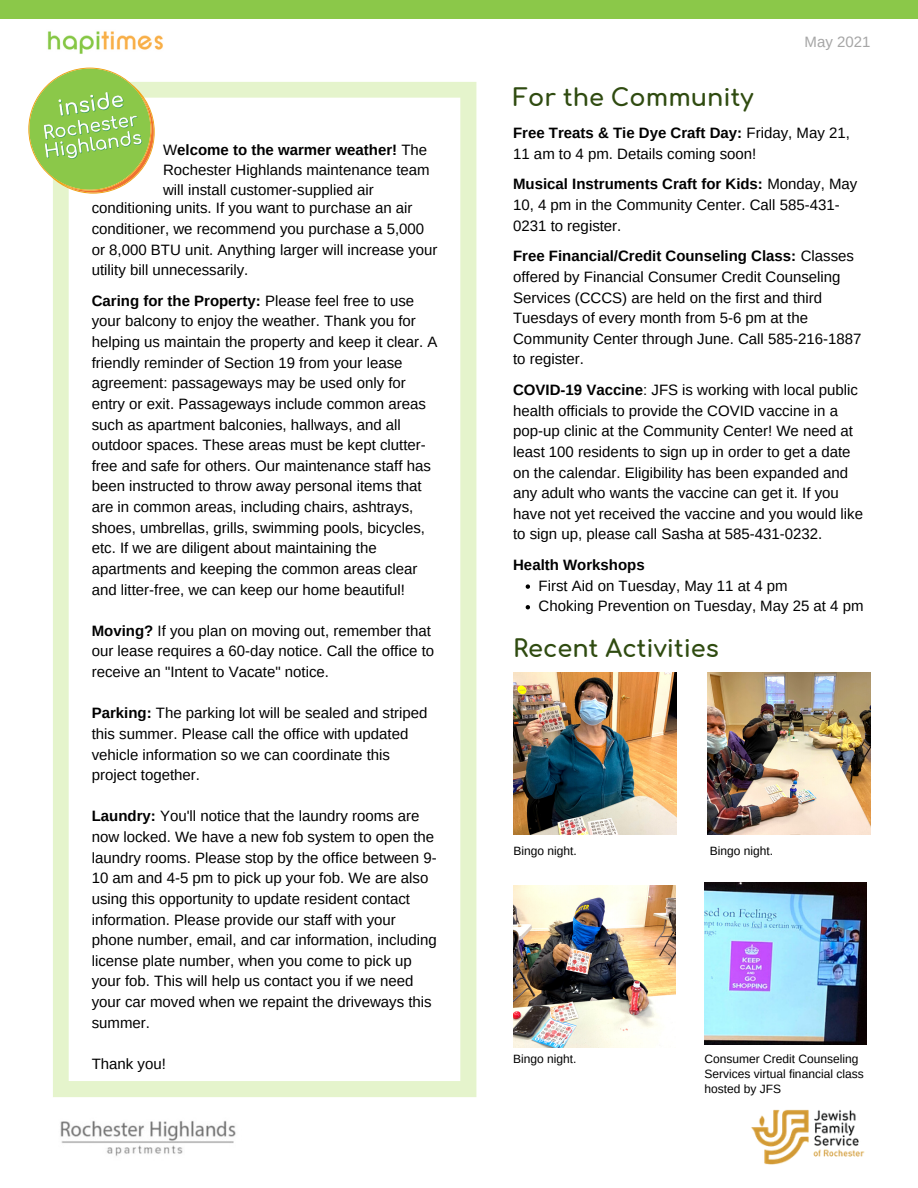
<style>
.page{position:relative;width:918px;height:1188px;background:#fff}
.page>*{position:absolute;margin:0;border:0;box-sizing:border-box;transform-origin:0 0}
.t1{font:700 24px "Comfortaa";color:#2f4b10}
.t2{font:15px/20.7px "Arimo";color:#000}
.t3{font:700 15px "Arimo";color:#000}
.t4{font:15px "Arimo";color:#a6a6a6}
.t5{font:12px/15px "Arimo";color:#000}
.s1{font-weight:700}
</style>
<div class="page">
<img style="left:47px;top:31px;width:116px;height:23px">
<svg style="left:53px;top:82px;width:423px;height:1015px"></svg>
<div style="left:0;top:0;width:918px;height:19px;background:#8bc849"></div>
<svg style="left:28px;top:68px;width:127px;height:126px"></svg>
<img style="left:60px;top:1120px;width:176px;height:36px">
<img style="left:751px;top:1110px;width:114px;height:55px">
<img style="left:513px;top:672px;width:163px;height:163px">
<img style="left:55px;top:88px;width:72px;height:22px">
<img style="left:40px;top:110px;width:105px;height:53px">
<svg style="left:526px;top:584px;width:4px;height:5px"></svg>
<svg style="left:526px;top:605px;width:4px;height:4px"></svg>
<img style="left:708px;top:672px;width:162px;height:163px">
<img style="left:704px;top:882px;width:163px;height:163px">
<img style="left:513px;top:885px;width:163px;height:163px">
<p class="t2" style="left:163px;top:139px;width:268px;line-height:20.2px">W<span class="s1">elcome to the warmer weather!</span> The<br>Rochester Highlands maintenance team will install customer-supplied air</p>
<p class="t2" style="left:92px;top:198px;width:347px">conditioning units. If you want to purchase an air conditioner, we recommend you purchase a 5,000 or 8,000 BTU unit. Anything larger will increase your utility bill unnecessarily.</p>
<p class="t2" style="left:92px;top:290px;width:347px"><span class="s1">Caring for the Property:</span> Please feel free to use your balcony to enjoy the weather. Thank you for helping us maintain the property and keep it clear. A friendly reminder of Section 19 from your lease agreement: passageways may be used only for entry or exit. Passageways include common areas such as apartment balconies, hallways, and all outdoor spaces. These areas must be kept clutter&shy;free and safe for others. Our maintenance staff has been instructed to throw away personal items that are in common areas, including chairs, ashtrays, shoes, umbrellas, grills, swimming pools, bicycles, etc. If we are diligent about maintaining the apartments and keeping the common areas clear and litter-free, we can keep our home beautiful!</p>
<p class="t2" style="left:92px;top:620px;width:344px"><span class="s1">Moving?</span> If you plan on moving out, remember that our lease requires a 60-day notice. Call the office to receive an "Intent to Vacate" notice.</p>
<p class="t2" style="left:92px;top:703px;width:337px"><span class="s1">Parking:</span> The parking lot will be sealed and striped this summer. Please call the office with updated vehicle information so we can coordinate this project together.</p>
<p class="t2" style="left:92px;top:806px;width:346px"><span class="s1">Laundry:</span> You'll notice that the laundry rooms are now locked. We have a new fob system to open the laundry rooms. Please stop by the office between 9- 10 am and 4-5 pm to pick up your fob. We are also using this opportunity to update resident contact information. Please provide our staff with your phone number, email, and car information, including license plate number, when you come to pick up your fob. This will help us contact you if we need your car moved when we repaint the driveways this summer.</p>
<p class="t2" style="left:92px;top:1053px;width:76px">Thank you!</p>
<p class="t1" style="left:513px;top:85px;width:242px">For the Community</p>
<p class="t4" style="left:805px;top:33px;width:67px">May 2021</p>
<p class="t2" style="left:513px;top:123px;width:338px"><span class="s1">Free Treats &amp; Tie Dye Craft Day:</span> Friday, May 21,<br>11 am to 4 pm. Details coming soon!</p>
<p class="t2" style="left:513px;top:174px;width:346px"><span class="s1">Musical Instruments Craft for Kids:</span> Monday, May<br>10, 4 pm in the Community Center. Call 585-431-<br>0231 to register.</p>
<p class="t2" style="left:513px;top:246px;width:350px"><span class="s1">Free Financial/Credit Counseling Class:</span> Classes offered by Financial Consumer Credit Counseling Services (CCCS) are held on the first and third Tuesdays of every month from 5-6 pm at the Community Center through June. Call 585-216-1887 to register.</p>
<p class="t2" style="left:513px;top:380px;width:351px"><span class="s1">COVID-19 Vaccine</span>: JFS is working with local public health officials to provide the COVID vaccine in a pop-up clinic at the Community Center! We need at least 100 residents to sign up in order to get a date on the calendar. Eligibility has been expanded and any adult who wants the vaccine can get it. If you have not yet received the vaccine and you would like to sign up, please call Sasha at 585-431-0232.</p>
<p class="t3" style="left:513px;top:556px;width:133px">Health Workshops</p>
<p class="t2" style="left:539px;top:575px;width:251px">First Aid on Tuesday, May 11 at 4 pm</p>
<p class="t2" style="left:539px;top:596px;width:326px">Choking Prevention on Tuesday, May 25 at 4 pm</p>
<p class="t1" style="left:513px;top:636px;width:207px">Recent Activities</p>
<p class="t5" style="left:513px;top:843px;width:65px">Bingo night.</p>
<p class="t5" style="left:513px;top:1051px;width:65px">Bingo night.</p>
<p class="t5" style="left:710px;top:843px;width:65px">Bingo night.</p>
<p class="t5" style="left:704px;top:1051px;width:161px">Consumer Credit Counseling<br>Services virtual financial class hosted by JFS</p>
</div>
